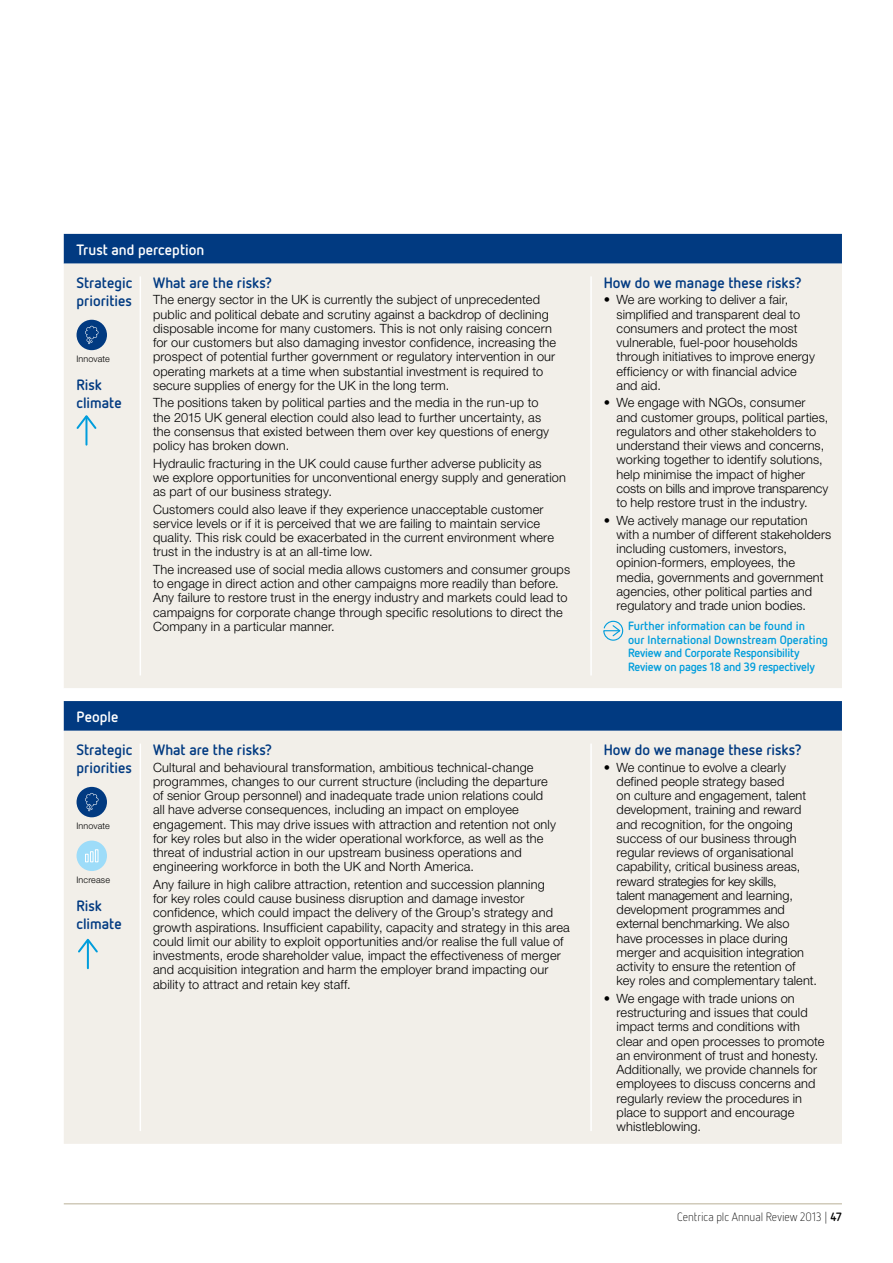
<style>
.page{position:relative;width:893px;height:1263px;background:#fff}
.page>*{position:absolute;margin:0;border:0;box-sizing:border-box;transform-origin:0 0}
._3b__Sub-head_2__10p{font:700 15px/18px "Netto OT";color:#013a81}
._3b__Sub-head_2__10p-2{font:700 15px "Netto OT";color:#fff}
._4c__Pannel_text_8_5{font:300 12.75px/14.2px "Helvetica Neue LT Std";letter-spacing:.01em;color:#000}
.t1{font:700 12px/13.5px "Netto OT";letter-spacing:-.015em;color:#009ddc}
.t2{font:300 12px "Netto OT";color:#000}
._7___Footnotes_6_7_n{font:300 9px "Helvetica Neue LT Std";letter-spacing:.01em;color:#000}
.s1{font-weight:700}
</style>
<div class="page">
<hr style="left:64px;top:1203px;width:778px;height:1px;background:#b9b098">
<div style="left:64px;top:234px;width:778px;height:30px;background:#013a81"></div>
<div style="left:64px;top:264px;width:778px;height:880px;background:#f2efe9"></div>
<svg style="left:64px;top:688px;width:778px;height:13px"></svg>
<hr style="left:140px;top:276px;width:1px;height:334px;background:#fff">
<hr style="left:590px;top:276px;width:2px;height:334px;background:#fff">
<hr style="left:140px;top:610px;width:1px;height:65px;background:#fff">
<hr style="left:590px;top:610px;width:2px;height:65px;background:#fff">
<hr style="left:140px;top:743px;width:1px;height:388px;background:#fff">
<hr style="left:590px;top:743px;width:2px;height:388px;background:#fff">
<div style="left:77px;top:320px;width:30px;height:30px;background:#013a81;border-radius:50%"></div>
<svg style="left:85px;top:326px;width:13px;height:18px"></svg>
<svg style="left:75px;top:413px;width:23px;height:18px"></svg>
<hr style="left:85px;top:418px;width:2px;height:27px;background:#009ddc">
<svg style="left:603px;top:620px;width:21px;height:21px"></svg>
<div style="left:77px;top:787px;width:30px;height:30px;background:#013a81;border-radius:50%"></div>
<svg style="left:85px;top:793px;width:13px;height:18px"></svg>
<div style="left:77px;top:840px;width:30px;height:31px;background:#9ddcf9;border-radius:50%"></div>
<svg style="left:85px;top:849px;width:13px;height:13px"></svg>
<svg style="left:76px;top:936px;width:24px;height:18px"></svg>
<hr style="left:87px;top:941px;width:2px;height:27px;background:#009ddc">
<p class="_3b__Sub-head_2__10p-2" style="left:77px;top:240px;width:129px">Trust and perception</p>
<p class="_3b__Sub-head_2__10p" style="left:77px;top:273px;width:57px">Strategic priorities</p>
<p class="_3b__Sub-head_2__10p" style="left:153px;top:273px;width:121px">What are the risks?</p>
<p class="_4c__Pannel_text_8_5" style="left:153px;top:292px;width:404px">The energy sector in the UK is currently the subject of unprecedented public and political debate and scrutiny against a backdrop of declining disposable income for many customers. This is not only raising concern for our customers but also damaging investor confidence, increasing the prospect of potential further government or regulatory intervention in our operating markets at a time when substantial investment is required to secure supplies of energy for the UK in the long term.</p>
<p class="_4c__Pannel_text_8_5" style="left:153px;top:395px;width:398px">The positions taken by political parties and the media in the run-up to the 2015 UK general election could also lead to further uncertainty, as the consensus that existed between them over key questions of energy policy has broken down.</p>
<p class="_4c__Pannel_text_8_5" style="left:153px;top:456px;width:414px">Hydraulic fracturing in the UK could cause further adverse publicity as<br>we explore opportunities for unconventional energy supply and generation as part of our business strategy.</p>
<p class="_4c__Pannel_text_8_5" style="left:153px;top:502px;width:402px">Customers could also leave if they experience unacceptable customer service levels or if it is perceived that we are failing to maintain service quality. This risk could be exacerbated in the current environment where trust in the industry is at an all-time low.</p>
<p class="_4c__Pannel_text_8_5" style="left:153px;top:562px;width:419px">The increased use of social media allows customers and consumer groups to engage in direct action and other campaigns more readily than before.<br>Any failure to restore trust in the energy industry and markets could lead to campaigns for corporate change through specific resolutions to direct the Company in a particular manner.</p>
<p class="_7___Footnotes_6_7_n" style="left:77px;top:353px;width:35px">Innovate</p>
<p class="_3b__Sub-head_2__10p" style="left:77px;top:376px;width:47px">Risk climate</p>
<p class="_3b__Sub-head_2__10p-2" style="left:77px;top:707px;width:43px">People</p>
<p class="_3b__Sub-head_2__10p" style="left:77px;top:740px;width:57px">Strategic priorities</p>
<p class="_7___Footnotes_6_7_n" style="left:77px;top:820px;width:35px">Innovate</p>
<p class="_7___Footnotes_6_7_n" style="left:77px;top:874px;width:35px">Increase</p>
<p class="_3b__Sub-head_2__10p" style="left:77px;top:896px;width:47px">Risk climate</p>
<p class="_3b__Sub-head_2__10p" style="left:153px;top:740px;width:121px">What are the risks?</p>
<p class="_4c__Pannel_text_8_5" style="left:153px;top:760px;width:404px">Cultural and behavioural transformation, ambitious technical-change programmes, changes to our current structure (including the departure of senior Group personnel) and inadequate trade union relations could all have adverse consequences, including an impact on employee engagement. This may drive issues with attraction and retention not only for key roles but also in the wider operational workforce, as well as the threat of industrial action in our upstream business operations and engineering workforce in both the UK and North America.</p>
<p class="_4c__Pannel_text_8_5" style="left:153px;top:877px;width:418px">Any failure in high calibre attraction, retention and succession planning<br>for key roles could cause business disruption and damage investor confidence, which could impact the delivery of the Group’s strategy and growth aspirations. Insufficient capability, capacity and strategy in this area could limit our ability to exploit opportunities and/or realise the full value of investments, erode shareholder value, impact the effectiveness of merger and acquisition integration and harm the employer brand impacting our ability to attract and retain key staff.</p>
<p class="_3b__Sub-head_2__10p" style="left:604px;top:273px;width:199px">How do we manage these risks?</p>
<p class="_4c__Pannel_text_8_5" style="left:617px;top:292px;width:200px;text-indent:-13px">• We are working to deliver a fair, simplified and transparent deal to consumers and protect the most vulnerable, fuel-poor households through initiatives to improve energy efficiency or with financial advice and aid.</p>
<p class="_4c__Pannel_text_8_5" style="left:617px;top:395px;width:213px;text-indent:-13px">• We engage with NGOs, consumer and customer groups, political parties, regulators and other stakeholders to understand their views and concerns, working together to identify solutions, help minimise the impact of higher costs on bills and improve transparency to help restore trust in the industry.</p>
<p class="_4c__Pannel_text_8_5" style="left:617px;top:513px;width:216px;text-indent:-13px">• We actively manage our reputation with a number of different stakeholders including customers, investors, opinion-formers, employees, the media, governments and government agencies, other political parties and regulatory and trade union bodies.</p>
<p class="t1" style="left:628px;top:619px;width:201px">Further information can be found in<br>our International Downstream Operating Review and Corporate Responsibility Review on pages 18 and 39 respectively</p>
<p class="_3b__Sub-head_2__10p" style="left:604px;top:740px;width:199px">How do we manage these risks?</p>
<p class="_4c__Pannel_text_8_5" style="left:617px;top:760px;width:202px;text-indent:-13px">• We continue to evolve a clearly defined people strategy based<br>on culture and engagement, talent development, training and reward and recognition, for the ongoing success of our business through regular reviews of organisational capability, critical business areas, reward strategies for key skills,<br>talent management and learning, development programmes and external benchmarking. We also have processes in place during merger and acquisition integration activity to ensure the retention of key roles and complementary talent.</p>
<p class="_4c__Pannel_text_8_5" style="left:617px;top:991px;width:209px;text-indent:-13px">• We engage with trade unions on restructuring and issues that could impact terms and conditions with clear and open processes to promote an environment of trust and honesty.<br>Additionally, we provide channels for employees to discuss concerns and regularly review the procedures in place to support and encourage whistleblowing.</p>
<p class="t2" style="left:677px;top:1210px;width:166px">Centrica plc Annual Review 2013 | <span class="s1">47</span></p>
</div>
